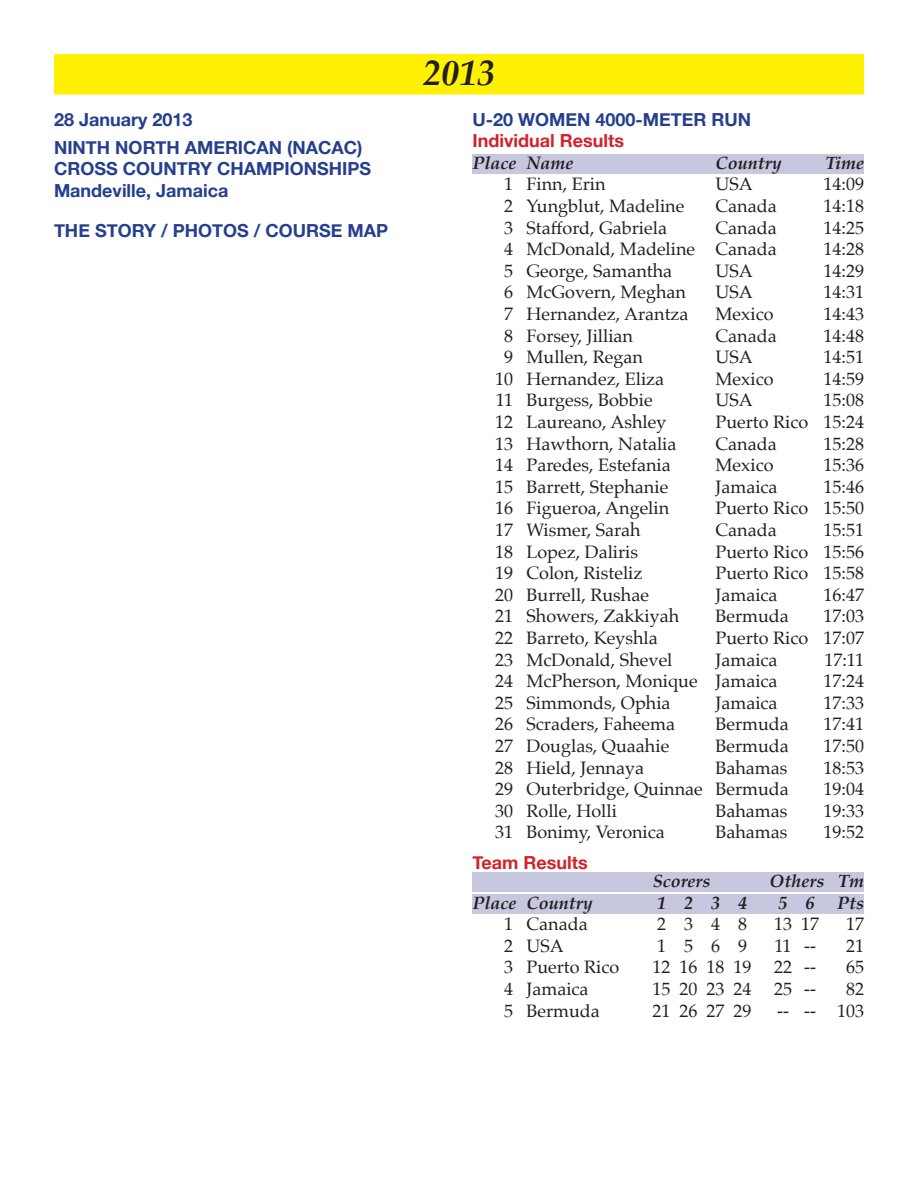
<style>
.page{position:relative;width:918px;height:1188px;background:#fff}
.page>*{position:absolute;margin:0;border:0;box-sizing:border-box;transform-origin:0 0}
.t1{font:italic 700 36px "Palatino";color:#231f20}
.Results{font:18px "Palatino";color:#231f20}
.Date{font:700 18px "Helvetica Neue";color:#253f8e}
.Scores{font:18px "Palatino";color:#231f20}
.Scores-2{font:italic 700 18px "Palatino";color:#231f20}
.Subheader{font:700 18px "Helvetica Neue";color:#d1232a}
.Results-2{font:italic 700 18px "Palatino";color:#231f20}
</style>
<div class="page">
<div style="left:55px;top:55px;width:808px;height:39px;background:#fff101"></div>
<div style="left:54px;top:54px;width:810px;height:40px;border:2px solid #fff101"></div>
<div style="left:472px;top:154px;width:392px;height:20px;background:#c7c7e0"></div>
<div style="left:472px;top:872px;width:392px;height:20px;background:#c7c7e0"></div>
<div style="left:472px;top:894px;width:392px;height:20px;background:#c7c7e0"></div>
<p class="Date" style="left:54px;top:105px;width:140px">28 January 2013</p>
<p class="Date" style="left:54px;top:133px;width:310px">NINTH NORTH AMERICAN (NACAC)</p>
<p class="Date" style="left:54px;top:155px;width:319px">CROSS COUNTRY CHAMPIONSHIPS</p>
<p class="Date" style="left:54px;top:177px;width:176px">Mandeville, Jamaica</p>
<p class="Date" style="left:54px;top:216px;width:336px">THE STORY / PHOTOS / COURSE MAP</p>
<p class="t1" style="left:423px;top:43px;width:73px">2013</p>
<p class="Date" style="left:472px;top:105px;width:280px">U-20 WOMEN 4000-METER RUN</p>
<p class="Subheader" style="left:472px;top:127px;width:153px">Individual Results</p>
<p class="Results-2" style="left:472px;top:148px;width:102px">Place Name</p>
<p class="Results-2" style="left:716px;top:148px;width:68px">Country</p>
<p class="Results-2" style="left:825px;top:148px;width:40px">Time</p>
<p class="Results" style="left:504px;top:169px;width:103px">1 Finn, Erin</p>
<p class="Results" style="left:716px;top:169px;width:39px">USA</p>
<p class="Results" style="left:824px;top:169px;width:42px">14:09</p>
<p class="Results" style="left:504px;top:191px;width:182px">2 Yungblut, Madeline</p>
<p class="Results" style="left:716px;top:191px;width:63px">Canada</p>
<p class="Results" style="left:824px;top:191px;width:42px">14:18</p>
<p class="Results" style="left:504px;top:212px;width:165px">3 Stafford, Gabriela</p>
<p class="Results" style="left:716px;top:212px;width:63px">Canada</p>
<p class="Results" style="left:824px;top:212px;width:42px">14:25</p>
<p class="Results" style="left:504px;top:234px;width:274px">4 McDonald, Madeline Canada</p>
<p class="Results" style="left:824px;top:234px;width:42px">14:28</p>
<p class="Results" style="left:504px;top:256px;width:170px">5 George, Samantha</p>
<p class="Results" style="left:716px;top:256px;width:39px">USA</p>
<p class="Results" style="left:824px;top:256px;width:42px">14:29</p>
<p class="Results" style="left:504px;top:277px;width:184px">6 McGovern, Meghan</p>
<p class="Results" style="left:716px;top:277px;width:39px">USA</p>
<p class="Results" style="left:824px;top:277px;width:42px">14:31</p>
<p class="Results" style="left:504px;top:299px;width:186px">7 Hernandez, Arantza</p>
<p class="Results" style="left:716px;top:299px;width:59px">Mexico</p>
<p class="Results" style="left:824px;top:299px;width:42px">14:43</p>
<p class="Results" style="left:504px;top:320px;width:131px">8 Forsey, Jillian</p>
<p class="Results" style="left:716px;top:320px;width:63px">Canada</p>
<p class="Results" style="left:824px;top:320px;width:42px">14:48</p>
<p class="Results" style="left:504px;top:342px;width:141px">9 Mullen, Regan</p>
<p class="Results" style="left:716px;top:342px;width:39px">USA</p>
<p class="Results" style="left:824px;top:342px;width:42px">14:51</p>
<p class="Results" style="left:495px;top:364px;width:171px">10 Hernandez, Eliza</p>
<p class="Results" style="left:716px;top:364px;width:59px">Mexico</p>
<p class="Results" style="left:824px;top:364px;width:42px">14:59</p>
<p class="Results" style="left:496px;top:385px;width:158px">11 Burgess, Bobbie</p>
<p class="Results" style="left:716px;top:385px;width:39px">USA</p>
<p class="Results" style="left:824px;top:385px;width:42px">15:08</p>
<p class="Results" style="left:495px;top:407px;width:173px">12 Laureano, Ashley</p>
<p class="Results" style="left:716px;top:407px;width:150px">Puerto Rico 15:24</p>
<p class="Results" style="left:495px;top:428px;width:183px">13 Hawthorn, Natalia</p>
<p class="Results" style="left:716px;top:428px;width:63px">Canada</p>
<p class="Results" style="left:824px;top:428px;width:42px">15:28</p>
<p class="Results" style="left:495px;top:450px;width:177px">14 Paredes, Estefania</p>
<p class="Results" style="left:716px;top:450px;width:59px">Mexico</p>
<p class="Results" style="left:824px;top:450px;width:42px">15:36</p>
<p class="Results" style="left:495px;top:472px;width:175px">15 Barrett, Stephanie</p>
<p class="Results" style="left:716px;top:472px;width:64px">Jamaica</p>
<p class="Results" style="left:824px;top:472px;width:42px">15:46</p>
<p class="Results" style="left:495px;top:493px;width:176px">16 Figueroa, Angelin</p>
<p class="Results" style="left:716px;top:493px;width:150px">Puerto Rico 15:50</p>
<p class="Results" style="left:495px;top:515px;width:147px">17 Wismer, Sarah</p>
<p class="Results" style="left:716px;top:515px;width:63px">Canada</p>
<p class="Results" style="left:824px;top:515px;width:42px">15:51</p>
<p class="Results" style="left:495px;top:536px;width:145px">18 Lopez, Daliris</p>
<p class="Results" style="left:716px;top:536px;width:150px">Puerto Rico 15:56</p>
<p class="Results" style="left:495px;top:558px;width:149px">19 Colon, Risteliz</p>
<p class="Results" style="left:716px;top:558px;width:150px">Puerto Rico 15:58</p>
<p class="Results" style="left:495px;top:580px;width:155px">20 Burrell, Rushae</p>
<p class="Results" style="left:716px;top:580px;width:64px">Jamaica</p>
<p class="Results" style="left:824px;top:580px;width:42px">16:47</p>
<p class="Results" style="left:495px;top:601px;width:186px">21 Showers, Zakkiyah</p>
<p class="Results" style="left:716px;top:601px;width:75px">Bermuda</p>
<p class="Results" style="left:824px;top:601px;width:42px">17:03</p>
<p class="Results" style="left:495px;top:623px;width:164px">22 Barreto, Keyshla</p>
<p class="Results" style="left:716px;top:623px;width:150px">Puerto Rico 17:07</p>
<p class="Results" style="left:495px;top:644px;width:179px">23 McDonald, Shevel</p>
<p class="Results" style="left:716px;top:644px;width:64px">Jamaica</p>
<p class="Results" style="left:824px;top:644px;width:41px">17:11</p>
<p class="Results" style="left:495px;top:666px;width:284px">24 McPherson, Monique Jamaica</p>
<p class="Results" style="left:824px;top:666px;width:42px">17:24</p>
<p class="Results" style="left:495px;top:688px;width:177px">25 Simmonds, Ophia</p>
<p class="Results" style="left:716px;top:688px;width:64px">Jamaica</p>
<p class="Results" style="left:824px;top:688px;width:42px">17:33</p>
<p class="Results" style="left:495px;top:709px;width:182px">26 Scraders, Faheema</p>
<p class="Results" style="left:716px;top:709px;width:75px">Bermuda</p>
<p class="Results" style="left:824px;top:709px;width:42px">17:41</p>
<p class="Results" style="left:495px;top:731px;width:176px">27 Douglas, Quaahie</p>
<p class="Results" style="left:716px;top:731px;width:75px">Bermuda</p>
<p class="Results" style="left:824px;top:731px;width:42px">17:50</p>
<p class="Results" style="left:495px;top:752px;width:151px">28 Hield, Jennaya</p>
<p class="Results" style="left:716px;top:752px;width:73px">Bahamas</p>
<p class="Results" style="left:824px;top:752px;width:42px">18:53</p>
<p class="Results" style="left:495px;top:774px;width:295px">29 Outerbridge, Quinnae Bermuda</p>
<p class="Results" style="left:824px;top:774px;width:42px">19:04</p>
<p class="Results" style="left:495px;top:796px;width:123px">30 Rolle, Holli</p>
<p class="Results" style="left:716px;top:796px;width:73px">Bahamas</p>
<p class="Results" style="left:824px;top:796px;width:42px">19:33</p>
<p class="Results" style="left:495px;top:817px;width:171px">31 Bonimy, Veronica</p>
<p class="Results" style="left:716px;top:817px;width:73px">Bahamas</p>
<p class="Results" style="left:824px;top:817px;width:42px">19:52</p>
<p class="Subheader" style="left:472px;top:848px;width:117px">Team Results</p>
<p class="Scores-2" style="left:653px;top:866px;width:59px">Scorers</p>
<p class="Scores-2" style="left:770px;top:866px;width:96px">Others Tm</p>
<p class="Scores-2" style="left:472px;top:888px;width:122px">Place Country</p>
<p class="Scores-2" style="left:657px;top:888px;width:91px">1234</p>
<p class="Scores-2" style="left:778px;top:888px;width:37px">5 6</p>
<p class="Scores-2" style="left:837px;top:888px;width:28px">Pts</p>
<p class="Scores" style="left:504px;top:909px;width:85px">1 Canada</p>
<p class="Scores" style="left:657px;top:909px;width:91px">2348</p>
<p class="Scores" style="left:774px;top:909px;width:46px">13 17</p>
<p class="Scores" style="left:846px;top:909px;width:19px">17</p>
<p class="Scores" style="left:504px;top:931px;width:61px">2 USA</p>
<p class="Scores" style="left:657px;top:931px;width:91px">1569</p>
<p class="Scores" style="left:774px;top:931px;width:43px">11 --</p>
<p class="Scores" style="left:846px;top:931px;width:19px">21</p>
<p class="Scores" style="left:504px;top:952px;width:117px">3 Puerto Rico</p>
<p class="Scores" style="left:652px;top:952px;width:100px">12 16 18 19</p>
<p class="Scores" style="left:774px;top:952px;width:43px">22 --</p>
<p class="Scores" style="left:846px;top:952px;width:19px">65</p>
<p class="Scores" style="left:504px;top:974px;width:86px">4 Jamaica</p>
<p class="Scores" style="left:652px;top:974px;width:100px">15 20 23 24</p>
<p class="Scores" style="left:774px;top:974px;width:43px">25 --</p>
<p class="Scores" style="left:846px;top:974px;width:19px">82</p>
<p class="Scores" style="left:504px;top:995px;width:97px">5 Bermuda</p>
<p class="Scores" style="left:652px;top:995px;width:100px">21 26 27 29</p>
<p class="Scores" style="left:777px;top:995px;width:88px">-- -- 103</p>
</div>
